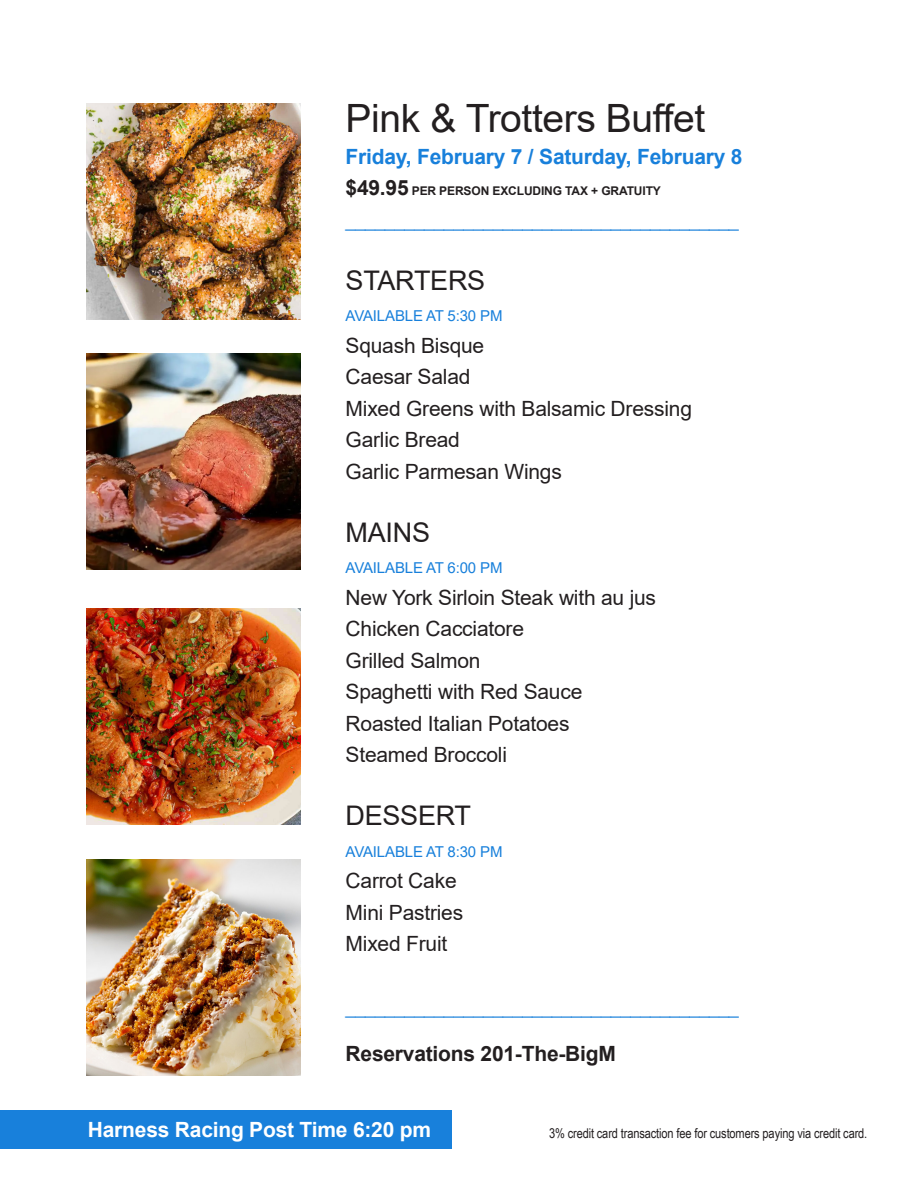
<style>
.page{position:relative;width:918px;height:1188px;background:#fff}
.page>*{position:absolute;margin:0;border:0;box-sizing:border-box;transform-origin:0 0}
.t1{font:39px "Arial";letter-spacing:-.01em;color:#231f20}
.t2{font:27px "Arial";letter-spacing:-.01em;color:#231f20}
.t3{font:21px/31.5px "Arial";letter-spacing:-.01em;color:#231f20}
.t4{font:700 21px "Arial";letter-spacing:-.01em;color:#1880db}
.t5{font:700 21px "Arial";letter-spacing:-.01em;color:#fff}
.t6{font:700 21px "Arial";letter-spacing:-.01em;color:#231f20}
.t7{font:18px "Arial";color:#1880db}
.t8{font:15px "Arial";letter-spacing:-.01em;color:#1880db}
.t9{font:13.5px "Arial Narrow";letter-spacing:-.01em;color:#231f20}
.t10{font:700 12px "Arial";letter-spacing:-.01em;color:#231f20}
.s1{font-size:21px}
</style>
<div class="page">
<img style="left:86px;top:609px;width:214px;height:216px">
<div style="left:1px;top:1110px;width:451px;height:39px;background:#1880db"></div>
<img style="left:86px;top:104px;width:214px;height:216px">
<img style="left:86px;top:860px;width:214px;height:216px">
<img style="left:86px;top:353px;width:214px;height:216px">
<h1 class="t1" style="left:346px;top:92px;width:361px">Pink &amp; Trotters Buffet</h1>
<p class="t4" style="left:346px;top:141px;width:398px">Friday, February 7 / Saturday, February 8</p>
<p class="t10" style="left:346px;top:182px;width:317px"><span class="s1">$49.95</span> PER PERSON EXCLUDING TAX + GRATUITY</p>
<p class="t7" style="left:346px;top:208px;width:395px">________________________________________</p>
<p class="t2" style="left:346px;top:261px;width:141px">STARTERS</p>
<p class="t8" style="left:346px;top:305px;width:158px">AVAILABLE AT 5:30 PM</p>
<p class="t3" style="left:346px;top:329px;width:348px">Squash Bisque<br>Caesar Salad<br>Mixed Greens with Balsamic Dressing<br>Garlic Bread<br>Garlic Parmesan Wings</p>
<p class="t2" style="left:346px;top:513px;width:86px">MAINS</p>
<p class="t8" style="left:346px;top:557px;width:158px">AVAILABLE AT 6:00 PM</p>
<p class="t3" style="left:346px;top:581px;width:312px">New York Sirloin Steak with au jus<br>Chicken Cacciatore<br>Grilled Salmon<br>Spaghetti with Red Sauce<br>Roasted Italian Potatoes<br>Steamed Broccoli</p>
<p class="t2" style="left:346px;top:797px;width:127px">DESSERT</p>
<p class="t8" style="left:346px;top:841px;width:158px">AVAILABLE AT 8:30 PM</p>
<p class="t3" style="left:346px;top:865px;width:119px">Carrot Cake<br>Mini Pastries<br>Mixed Fruit</p>
<p class="t7" style="left:346px;top:995px;width:395px">________________________________________</p>
<p class="t6" style="left:346px;top:1038px;width:272px">Reservations 201-The-BigM</p>
<p class="t5" style="left:88px;top:1114px;width:345px">Harness Racing Post Time 6:20 pm</p>
<p class="t9" style="left:549px;top:1123px;width:320px">3% credit card transaction fee for customers paying via credit card.</p>
</div>
